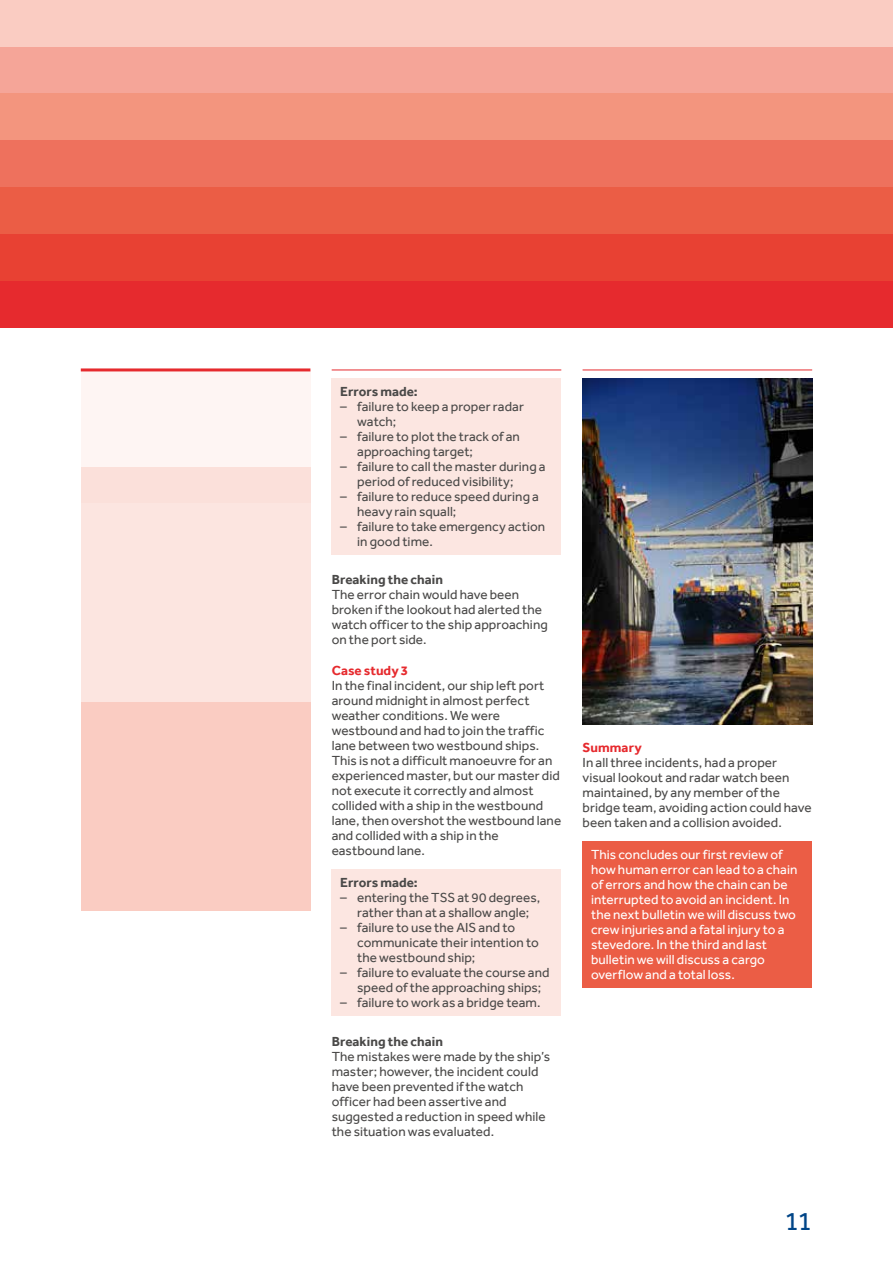
<style>
.page{position:relative;width:893px;height:1263px;background:#fff}
.page>*{position:absolute;margin:0;border:0;box-sizing:border-box;transform-origin:0 0}
.t1{font:27px "Effra";color:#004587}
.t2{font:13.5px/15px "Effra";letter-spacing:.005em;color:#4a4948}
.t3{font:13.5px/15px "Effra";letter-spacing:.005em;color:#fff}
.t4{font:700 13.5px "Effra";letter-spacing:.005em;color:#4a4948}
.t5{font:700 13.5px "Effra";letter-spacing:.005em;color:#e62a2e}
</style>
<div class="page">
<div style="left:0;top:47px;width:893px;height:47px;background:#f5a598"></div>
<div style="left:0;top:94px;width:893px;height:46px;background:#f3957e"></div>
<div style="left:0;top:140px;width:893px;height:47px;background:#ee715d"></div>
<div style="left:0;top:187px;width:893px;height:47px;background:#eb5d45"></div>
<div style="left:0;top:234px;width:893px;height:47px;background:#e84133"></div>
<div style="left:0;top:281px;width:893px;height:46px;background:#e62a2e"></div>
<div style="left:0;top:0;width:893px;height:47px;background:#faccc2"></div>
<img style="left:583px;top:378px;width:229px;height:346px">
<hr style="left:332px;top:370px;width:229px;height:1px;background:#e62a2e">
<hr style="left:583px;top:370px;width:229px;height:1px;background:#e62a2e">
<div style="left:332px;top:378px;width:229px;height:176px;background:#fce6e1"></div>
<div style="left:332px;top:869px;width:229px;height:146px;background:#fce6e1"></div>
<div style="left:583px;top:842px;width:229px;height:146px;background:#eb5d45"></div>
<div style="left:81px;top:702px;width:229px;height:208px;background:#faccc2"></div>
<div style="left:81px;top:503px;width:229px;height:199px;background:#fce5e0"></div>
<div style="left:81px;top:370px;width:229px;height:133px;background:linear-gradient(to bottom,#fffcfb,#fbe3de)"></div>
<hr style="left:81px;top:368px;width:229px;height:3px;background:#e62a2e">
<p class="t4" style="left:340px;top:383px;width:79px">Errors made:</p>
<p class="t2" style="left:357px;top:399px;width:168px;text-indent:-17px">– failure to keep a proper radar watch;</p>
<p class="t2" style="left:357px;top:429px;width:164px;text-indent:-17px">– failure to plot the track of an approaching target;</p>
<p class="t2" style="left:357px;top:459px;width:190px;text-indent:-17px">– failure to call the master during a period of reduced visibility;</p>
<p class="t2" style="left:357px;top:489px;width:183px;text-indent:-17px">– failure to reduce speed during a heavy rain squall;</p>
<p class="t2" style="left:357px;top:519px;width:189px;text-indent:-17px">– failure to take emergency action in good time.</p>
<p class="t4" style="left:332px;top:572px;width:113px">Breaking the chain</p>
<p class="t2" style="left:332px;top:587px;width:218px">The error chain would have been broken if the lookout had alerted the watch officer to the ship approaching on the port side.</p>
<p class="t5" style="left:332px;top:662px;width:78px">Case study 3</p>
<p class="t2" style="left:332px;top:677px;width:231px">In the final incident, our ship left port around midnight in almost perfect weather conditions. We were westbound and had to join the traffic lane between two westbound ships.<br>This is not a difficult manoeuvre for an experienced master, but our master did not execute it correctly and almost collided with a ship in the westbound lane, then overshot the westbound lane and collided with a ship in the eastbound lane.</p>
<p class="t4" style="left:340px;top:874px;width:79px">Errors made:</p>
<p class="t2" style="left:340px;top:890px;width:202px;text-align:center">– entering the TSS at 90 degrees, rather than at a shallow angle;</p>
<p class="t2" style="left:357px;top:920px;width:183px;text-indent:-17px">– failure to use the AIS and to communicate their intention to the westbound ship;</p>
<p class="t2" style="left:357px;top:965px;width:194px;text-indent:-17px">– failure to evaluate the course and speed of the approaching ships;</p>
<p class="t2" style="left:340px;top:995px;width:202px">– failure to work as a bridge team.</p>
<p class="t4" style="left:332px;top:1033px;width:113px">Breaking the chain</p>
<p class="t2" style="left:332px;top:1048px;width:220px">The mistakes were made by the ship’s master; however, the incident could have been prevented if the watch officer had been assertive and suggested a reduction in speed while the situation was evaluated.</p>
<p class="t5" style="left:583px;top:739px;width:61px">Summary</p>
<p class="t2" style="left:583px;top:755px;width:231px">In all three incidents, had a proper visual lookout and radar watch been maintained, by any member of the bridge team, avoiding action could have been taken and a collision avoided.</p>
<p class="t3" style="left:591px;top:847px;width:208px">This concludes our first review of how human error can lead to a chain of errors and how the chain can be interrupted to avoid an incident. In the next bulletin we will discuss two crew injuries and a fatal injury to a stevedore. In the third and last bulletin we will discuss a cargo overflow and a total loss.</p>
<h1 class="t1" style="left:785px;top:1205px;width:29px">11</h1>
</div>
